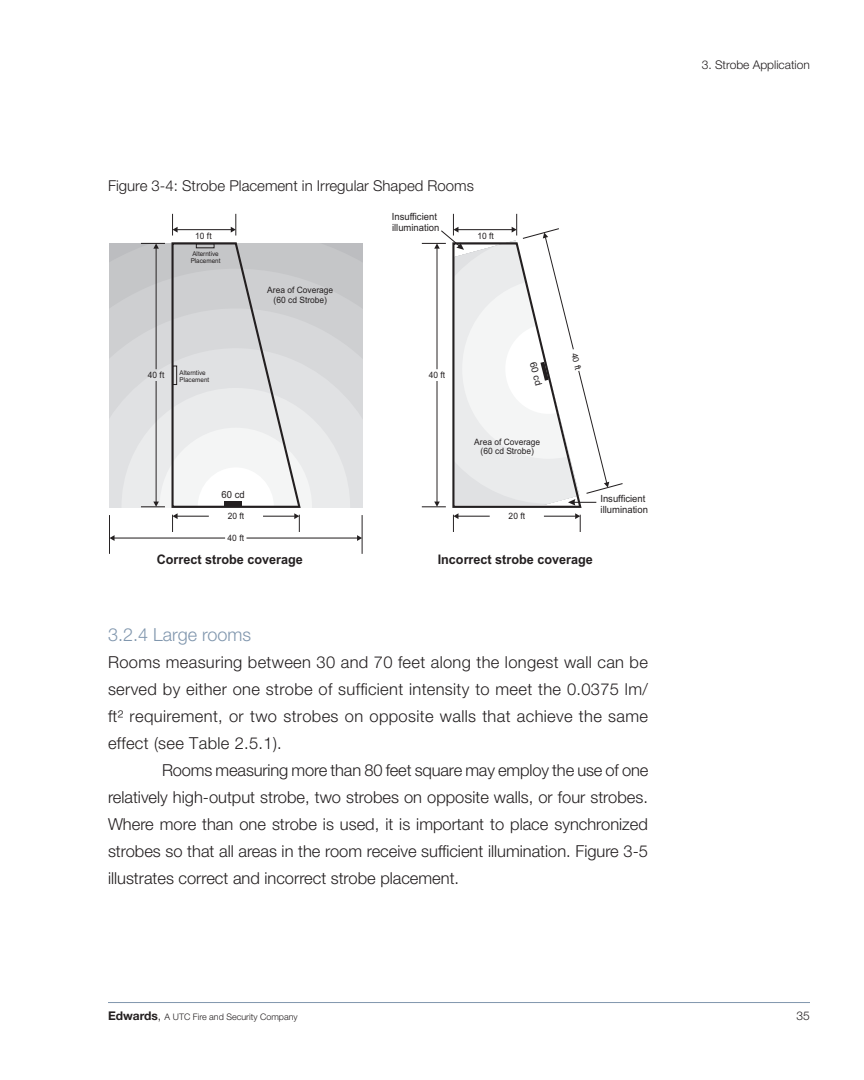
<style>
.page{position:relative;width:864px;height:1080px;background:#fff}
.page>*{position:absolute;margin:0;border:0;box-sizing:border-box;transform-origin:0 0}
.Subhead{font:300 18px "Helvetica Neue LT Std";color:#8197ae}
.Body{font:300 16.5px/27px "Helvetica Neue LT Std";color:#231f20;text-align:justify}
.Body_--_No_indent{font:300 16.5px/27px "Helvetica Neue LT Std";letter-spacing:.02em;color:#231f20;text-align:justify}
.Graphic_Caption{font:300 15px "Helvetica Neue LT Std";color:#231f20}
.t1{font:700 13.2px "Arial";color:#231f20;scale:.96 1}
.Running_Header{font:300 12px "Helvetica Neue LT Std";color:#231f20}
.t2{font:9.9px/11.1px "Arial";color:#231f20;scale:.96 1}
.t3{font:9.45px "Arial";color:#231f20;scale:1.04 1}
.t4{font:300 9px "Helvetica Neue LT Std";color:#231f20}
.t5{font:8.85px/9.8px "Arial";color:#231f20;text-align:center;scale:.96 1}
.t6{font:8.4px "Arial";color:#231f20;scale:1.04 1}
.t7{font:6.6px/7.4px "Arial";color:#231f20;scale:.96 1}
.s1{font-weight:700;font-size:12px}
.s2{font-size:12px}
</style>
<div class="page">
<hr style="left:108px;top:1002px;width:702px;height:1px;background:#8197ae">
<svg style="left:110px;top:348px;width:252px;height:159px;background:#dcdddf"></svg>
<hr style="left:247px;top:538px;width:111px;height:1px;background:#231f20">
<svg style="left:357px;top:535px;width:5px;height:6px"></svg>
<hr style="left:114px;top:538px;width:111px;height:1px;background:#231f20">
<svg style="left:110px;top:535px;width:5px;height:6px"></svg>
<hr style="left:362px;top:515px;width:1px;height:39px;background:#231f20">
<hr style="left:109px;top:515px;width:1px;height:39px;background:#231f20">
<svg style="left:121px;top:214px;width:229px;height:318px"></svg>
<svg style="left:422px;top:214px;width:201px;height:318px"></svg>
<p class="Graphic_Caption" style="left:108px;top:176px;width:367px">Figure 3-4: Strobe Placement in Irregular Shaped Rooms</p>
<p class="t5" style="left:195px;top:232px;width:19px">10 ft</p>
<p class="t7" style="left:191px;top:251px;width:33px">Alterntive<br>Placement</p>
<p class="t5" style="left:148px;top:371px;width:19px">40 ft</p>
<p class="t7" style="left:180px;top:369px;width:33px">Alterntive<br>Placement</p>
<p class="t5" style="left:267px;top:286px;width:70px">Area of Coverage (60 cd Strobe)</p>
<p class="t2" style="left:392px;top:212px;width:51px">Insufficient illumination</p>
<p class="t5" style="left:477px;top:232px;width:19px">10 ft</p>
<p class="t5" style="left:429px;top:371px;width:19px">40 ft</p>
<p class="t3" style="left:537px;top:361px;width:25px;rotate:76deg">60 cd</p>
<p class="t6" style="left:577px;top:352px;width:18px;rotate:76deg">40 ft</p>
<p class="t5" style="left:474px;top:437px;width:70px">Area of Coverage (60 cd Strobe)</p>
<p class="t2" style="left:222px;top:489px;width:26px">60 cd</p>
<p class="t5" style="left:228px;top:534px;width:19px">40 ft</p>
<p class="t5" style="left:228px;top:512px;width:19px">20 ft</p>
<p class="t1" style="left:157px;top:554px;width:154px">Correct strobe coverage</p>
<p class="t1" style="left:438px;top:554px;width:163px">Incorrect strobe coverage</p>
<p class="t5" style="left:509px;top:512px;width:19px">20 ft</p>
<p class="t2" style="left:600px;top:494px;width:51px">Insufficient illumination</p>
<p class="Subhead" style="left:108px;top:624px;width:145px">3.2.4 Large rooms</p>
<p class="Body_--_No_indent" style="left:108px;top:648px;width:542px">Rooms measuring between 30 and 70 feet along the longest wall can be served by either one strobe of sufficient intensity to meet the 0.0375 lm/ ft² requirement, or two strobes on opposite walls that achieve the same effect (see Table 2.5.1).</p>
<p class="Body" style="left:108px;top:756px;width:542px;text-indent:54px">Rooms measuring more than 80 feet square may employ the use of one relatively high-output strobe, two strobes on opposite walls, or four strobes.<br>Where more than one strobe is used, it is important to place synchronized strobes so that all areas in the room receive sufficient illumination. Figure 3-5 illustrates correct and incorrect strobe placement.</p>
<p class="Running_Header" style="left:702px;top:57px;width:110px">3. Strobe Application</p>
<p class="t4" style="left:108px;top:1011px;width:191px"><span class="s1">Edwards</span><span class="s2">,</span> A UTC Fire and Security Company</p>
<p class="Running_Header" style="left:797px;top:1009px;width:15px">35</p>
</div>
